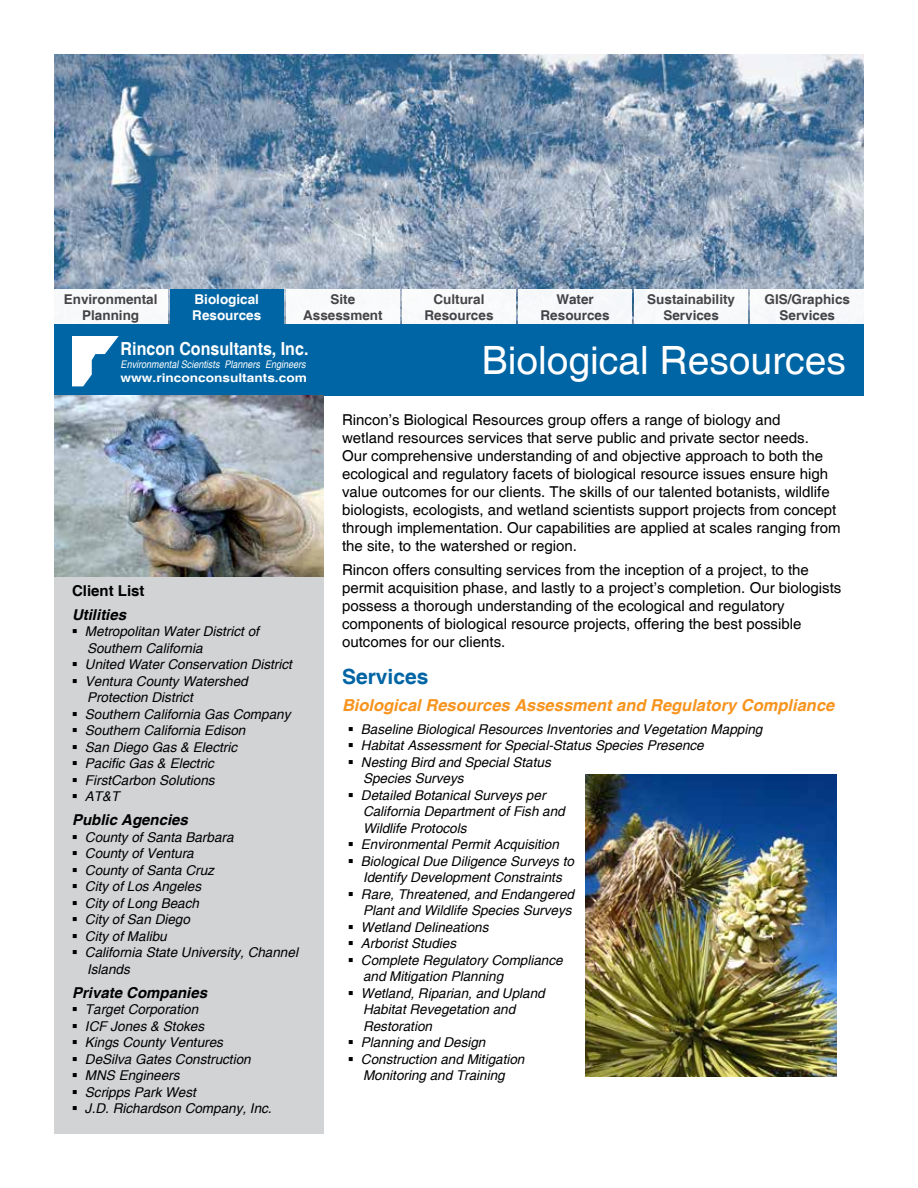
<style>
.page{position:relative;width:918px;height:1188px;background:#fff}
.page>*{position:absolute;margin:0;border:0;box-sizing:border-box;transform-origin:0 0}
.t1{font:39px "Helvetica";color:#fff}
.t2{font:700 21px "Helvetica";color:#0065a4}
.t3{font:700 18px "Helvetica";color:#fff;scale:.89 1}
.t4{font:italic 700 16.5px "Helvetica";color:#f7941e}
.t5{font:15px/18px "Helvetica";color:#000}
.t6{font:italic 700 15px "Helvetica";color:#000}
.t7{font:700 15px "Helvetica";color:#000}
.t8{font:italic 13.5px/16.5px "Helvetica";color:#000}
.t9{font:700 13.5px/16.2px "Helvetica";color:#414042;text-align:center}
.t10{font:700 13.5px/16.2px "Helvetica";color:#fff}
.t11{font:700 12px "Helvetica";color:#fff;scale:1.14 1}
.t12{font:italic 10.5px "Helvetica";color:#fff;scale:.86 1}
</style>
<div class="page">
<img style="left:54px;top:54px;width:810px;height:270px">
<div style="left:54px;top:576px;width:270px;height:558px;background:#d1d3d4"></div>
<div style="left:54px;top:324px;width:810px;height:72px;background:#0065a4"></div>
<div style="left:54px;top:290px;width:113px;height:34px;background:#f8f9fb"></div>
<div style="left:170px;top:290px;width:114px;height:34px;background:#0065a4"></div>
<div style="left:286px;top:290px;width:114px;height:34px;background:#fff"></div>
<div style="left:402px;top:290px;width:114px;height:34px;background:#fff"></div>
<div style="left:518px;top:290px;width:114px;height:34px;background:#f6f8f9"></div>
<div style="left:634px;top:290px;width:114px;height:34px;background:#f8fafb"></div>
<div style="left:751px;top:290px;width:113px;height:34px;background:#f8f9fa"></div>
<svg style="left:72px;top:336px;width:47px;height:50px"></svg>
<img style="left:585px;top:774px;width:252px;height:302px">
<img style="left:54px;top:396px;width:270px;height:180px">
<p class="t9" style="left:64px;top:292px;width:95px">Environmental<br>Planning</p>
<p class="t10" style="left:192px;top:292px;width:71px">Biological<br>Resources</p>
<p class="t9" style="left:303px;top:292px;width:81px">Site<br>Assessment</p>
<p class="t9" style="left:424px;top:292px;width:71px">Cultural<br>Resources</p>
<p class="t9" style="left:541px;top:292px;width:71px">Water<br>Resources</p>
<p class="t9" style="left:647px;top:292px;width:89px">Sustainability<br>Services</p>
<p class="t9" style="left:765px;top:292px;width:87px">GIS/Graphics<br>Services</p>
<h3 class="t3" style="left:121px;top:338px;width:213px">Rincon Consultants, Inc.</h3>
<p class="t12" style="left:121px;top:358px;width:217px">Environmental Scientists Planners Engineers</p>
<p class="t11" style="left:121px;top:371px;width:165px">www.rinconconsultants.com</p>
<p class="t5" style="left:342px;top:411px;width:500px">Rincon’s Biological Resources group offers a range of biology and<br>wetland resources services that serve public and private sector needs.<br>Our comprehensive understanding of and objective approach to both the ecological and regulatory facets of biological resource issues ensure high value outcomes for our clients. The skills of our talented botanists, wildlife biologists, ecologists, and wetland scientists support projects from concept through implementation. Our capabilities are applied at scales ranging from the site, to the watershed or region.</p>
<p class="t5" style="left:342px;top:561px;width:501px">Rincon offers consulting services from the inception of a project, to the permit acquisition phase, and lastly to a project’s completion. Our biologists possess a thorough understanding of the ecological and regulatory components of biological resource projects, offering the best possible outcomes for our clients.</p>
<h2 class="t2" style="left:342px;top:664px;width:88px">Services</h2>
<p class="t4" style="left:342px;top:695px;width:494px">Biological Resources Assessment and Regulatory Compliance</p>
<p class="t8" style="left:361px;top:721px;width:403px">Baseline Biological Resources Inventories and Vegetation Mapping<br>Habitat Assessment for Special-Status Species Presence<br>Nesting Bird and Special Status<br>Species Surveys<br>Detailed Botanical Surveys per<br>California Department of Fish and<br>Wildlife Protocols<br>Environmental Permit Acquisition<br>Biological Due Diligence Surveys to<br>Identify Development Constraints<br>Rare, Threatened, and Endangered<br>Plant and Wildlife Species Surveys<br>Wetland Delineations<br>Arborist Studies<br>Complete Regulatory Compliance<br>and Mitigation Planning<br>Wetland, Riparian, and Upland<br>Habitat Revegetation and<br>Restoration<br>Planning and Design<br>Construction and Mitigation<br>Monitoring and Training</p>
<h1 class="t1" style="left:482px;top:338px;width:366px">Biological Resources</h1>
<p class="t7" style="left:72px;top:581px;width:74px">Client List</p>
<p class="t6" style="left:72px;top:605px;width:56px">Utilities</p>
<p class="t8" style="left:85px;top:624px;width:209px">Metropolitan Water District of<br>Southern California<br>United Water Conservation District<br>Ventura County Watershed<br>Protection District<br>Southern California Gas Company<br>Southern California Edison<br>San Diego Gas &amp; Electric<br>Pacific Gas &amp; Electric<br>FirstCarbon Solutions<br>AT&amp;T</p>
<p class="t6" style="left:72px;top:811px;width:117px">Public Agencies</p>
<p class="t8" style="left:85px;top:829px;width:215px">County of Santa Barbara<br>County of Ventura<br>County of Santa Cruz<br>City of Los Angeles<br>City of Long Beach<br>City of San Diego<br>City of Malibu<br>California State University, Channel<br>Islands</p>
<p class="t6" style="left:72px;top:983px;width:137px">Private Companies</p>
<p class="t8" style="left:85px;top:1002px;width:188px">Target Corporation<br>ICF Jones &amp; Stokes<br>Kings County Ventures<br>DeSilva Gates Construction<br>MNS Engineers<br>Scripps Park West<br>J.D. Richardson Company, Inc.</p>
</div>
